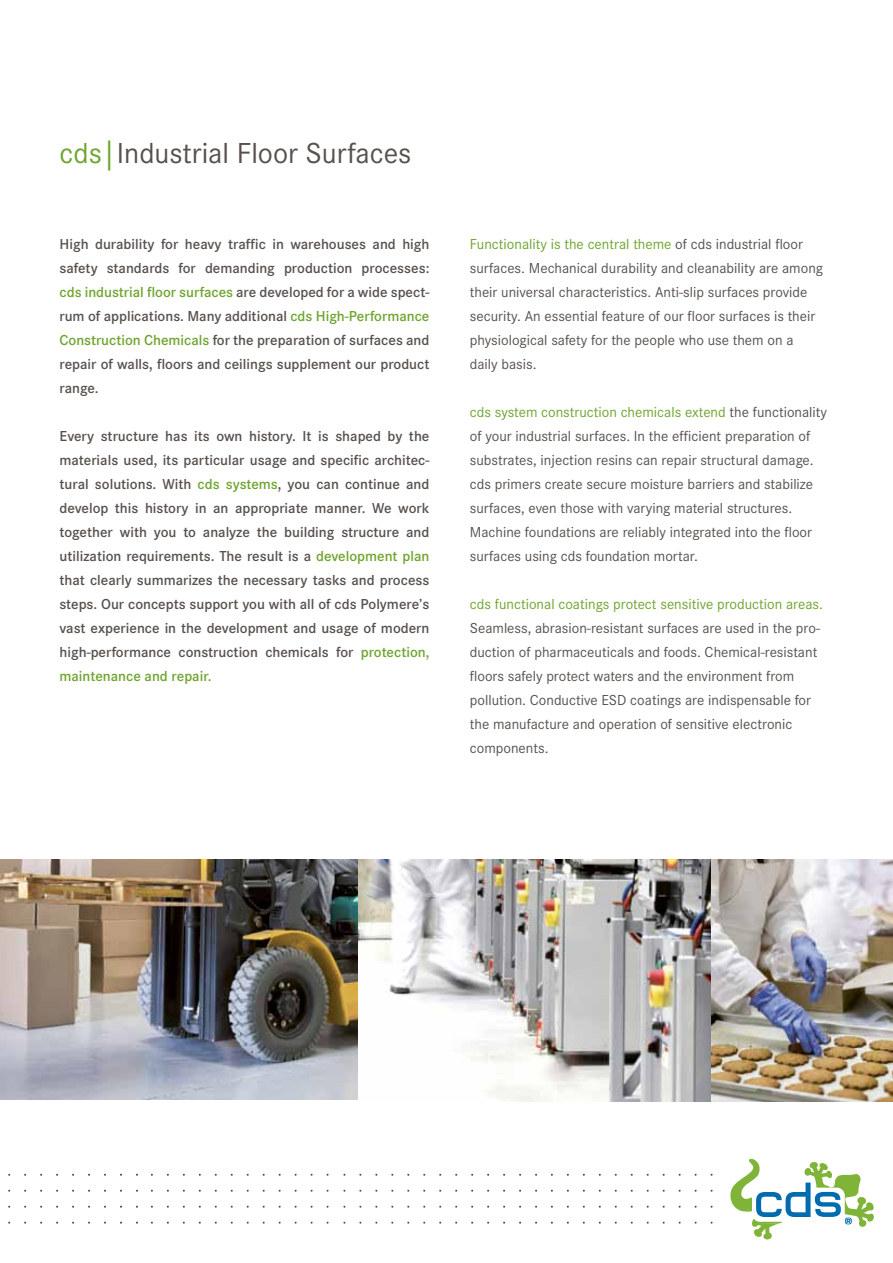
<style>
.page{position:relative;width:893px;height:1263px;background:#fff}
.page>*{position:absolute;margin:0;border:0;box-sizing:border-box;transform-origin:0 0}
.t1{font:30px "Corporate S";color:#57514d}
.t2{font:15px/24px "Corporate S";color:#57514d}
.t3{font:600 15px/24px "Corporate S";color:#57514d;text-align:justify}
.t4{font:15px "Corporate S";color:#6ea42f}
.s1{color:#6ea42f}
</style>
<div class="page">
<img style="left:0;top:859px;width:358px;height:240px">
<img style="left:358px;top:859px;width:535px;height:242px">
<svg style="left:730px;top:1158px;width:144px;height:81px"></svg>
<h1 class="t1" style="left:60px;top:136px;width:353px"><span class="s1">cds|</span>Industrial Floor Surfaces</h1>
<p class="t3" style="left:60px;top:232px;width:371px">High durability for heavy traffic in warehouses and high safety standards for demanding production processes: <span class="s1">cds industrial floor surfaces</span> are developed for a wide spect&shy;rum of applications. Many additional <span class="s1">cds High-Performance Construction Chemicals</span> for the preparation of surfaces and repair of walls, floors and ceilings supplement our product range.</p>
<p class="t3" style="left:60px;top:424px;width:371px">Every structure has its own history. It is shaped by the materials used, its particular usage and specific architec&shy;tural solutions. With <span class="s1">cds systems</span>, you can continue and develop this history in an appropriate manner. We work together with you to analyze the building structure and utilization requirements. The result is a <span class="s1">development plan </span>that clearly summarizes the necessary tasks and process steps. Our concepts support you with all of cds Polymere’s vast experience in the development and usage of modern high-performance construction chemicals for <span class="s1">protection, maintenance and repair.</span></p>
<p class="t2" style="left:470px;top:233px;width:355px"><span class="s1">Functionality is the central theme</span> of cds industrial floor surfaces. Mechanical durability and cleanability are among their universal characteristics. Anti-slip surfaces provide security. An essential feature of our floor surfaces is their physiological safety for the people who use them on a daily basis.</p>
<p class="t2" style="left:470px;top:401px;width:359px"><span class="s1">cds system construction chemicals extend</span> the functionality of your industrial surfaces. In the efficient preparation of substrates, injection resins can repair structural damage. cds primers create secure moisture barriers and stabilize surfaces, even those with varying material structures.<br>Machine foundations are reliably integrated into the floor surfaces using cds foundation mortar.</p>
<p class="t4" style="left:470px;top:596px;width:355px">cds functional coatings protect sensitive production areas.</p>
<p class="t2" style="left:470px;top:617px;width:352px">Seamless, abrasion-resistant surfaces are used in the pro&shy;duction of pharmaceuticals and foods. Chemical-resistant floors safely protect waters and the environment from pollution. Conductive ESD coatings are indispensable for the manufacture and operation of sensitive electronic components.</p>
</div>
